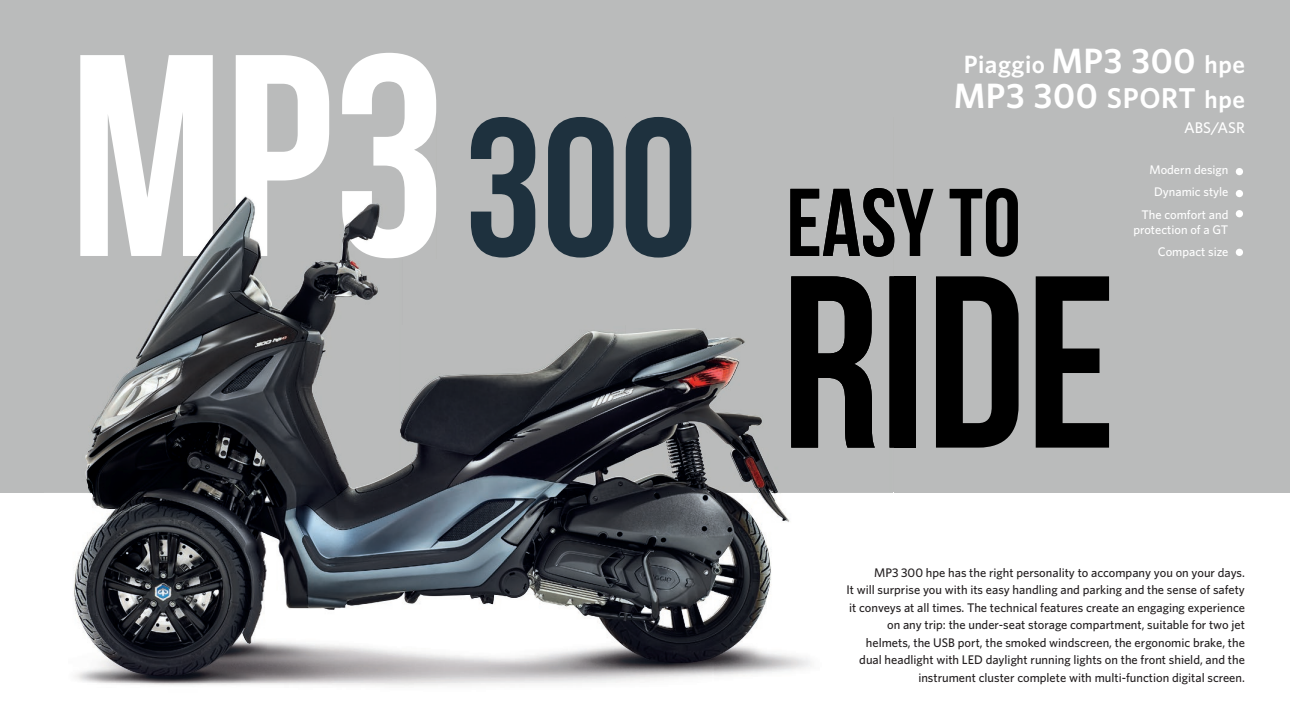
<style>
.page{position:relative;width:1290px;height:727px;background:#fff}
.page>*{position:absolute;margin:0;border:0;box-sizing:border-box;transform-origin:0 0}
.t1{font:286.75px "Bebas Neue";color:#fff}
.t2{font:244.5px "Bebas Neue";color:#000}
.t3{font:196.25px "Bebas Neue";color:#1e313e}
.t4{font:95.88px "Bebas Neue";color:#000}
.t5{font:600 35.25px "Whitney";letter-spacing:.02em;color:#fff}
.t6{font:600 25px "Whitney";letter-spacing:.02em;color:#fff}
.t7{font:500 15.5px "Whitney";color:#fff}
.t8{font:500 12.5px/17.5px "Whitney";color:#231f20;text-align:right}
.t9{font:500 12.5px/22.1px "Whitney";color:#fff;text-align:right}
.s1{font-size:35.25px}
.s2{font-size:28.75px}
.s3{font-size:25px}
</style>
<div class="page">
<div style="left:0;top:0;width:1290px;height:493px;background:#babbbb"></div>
<img style="left:75px;top:493px;width:737px;height:193px">
<img style="left:402px;top:190px;width:223px;height:303px">
<img style="left:625px;top:328px;width:120px;height:81px">
<img style="left:263px;top:258px;width:139px;height:235px">
<img style="left:625px;top:409px;width:268px;height:84px">
<img style="left:791px;top:276px;width:102px;height:171px">
<img style="left:790px;top:188px;width:103px;height:69px">
<img style="left:80px;top:117px;width:356px;height:141px">
<img style="left:73px;top:196px;width:190px;height:480px">
<div style="left:1236px;top:168px;width:7px;height:7px;background:#fff;border-radius:50%"></div>
<div style="left:1236px;top:190px;width:7px;height:7px;background:#fff;border-radius:50%"></div>
<div style="left:1236px;top:210px;width:7px;height:7px;background:#fff;border-radius:50%"></div>
<div style="left:1236px;top:248px;width:7px;height:8px;background:#fff;border-radius:50%"></div>
<h1 class="t1" style="left:69px;top:-1px;width:378px">MP3</h1>
<h3 class="t3" style="left:464px;top:80px;width:235px">300</h3>
<h3 class="t6" style="left:964px;top:48px;width:283px">Piaggio <span class="s1">MP3 300</span> hpe</h3>
<h3 class="t5" style="left:954px;top:73px;width:293px">MP3 300 <span class="s2">SPORT</span> <span class="s3">hpe</span></h3>
<p class="t7" style="left:1184px;top:117px;width:62px">ABS/ASR</p>
<p class="t9" style="left:1141px;top:159px;width:88px">Modern design<br>Dynamic style<br>The comfort and</p>
<p class="t9" style="left:1133px;top:218px;width:97px">protection of a GT</p>
<h3 class="t4" style="left:786px;top:170px;width:236px">EASY TO</h3>
<p class="t9" style="left:1158px;top:240px;width:72px">Compact size</p>
<h2 class="t2" style="left:781px;top:229px;width:336px">RIDE</h2>
<p class="t8" style="left:846px;top:563px;width:400px">MP3 300 hpe has the right personality to accompany you on your days.<br>It will surprise you with its easy handling and parking and the sense of safety it conveys at all times. The technical features create an engaging experience on any trip: the under-seat storage compartment, suitable for two jet helmets, the USB port, the smoked windscreen, the ergonomic brake, the dual headlight with LED daylight running lights on the front shield, and the instrument cluster complete with multi-function digital screen.</p>
</div>
